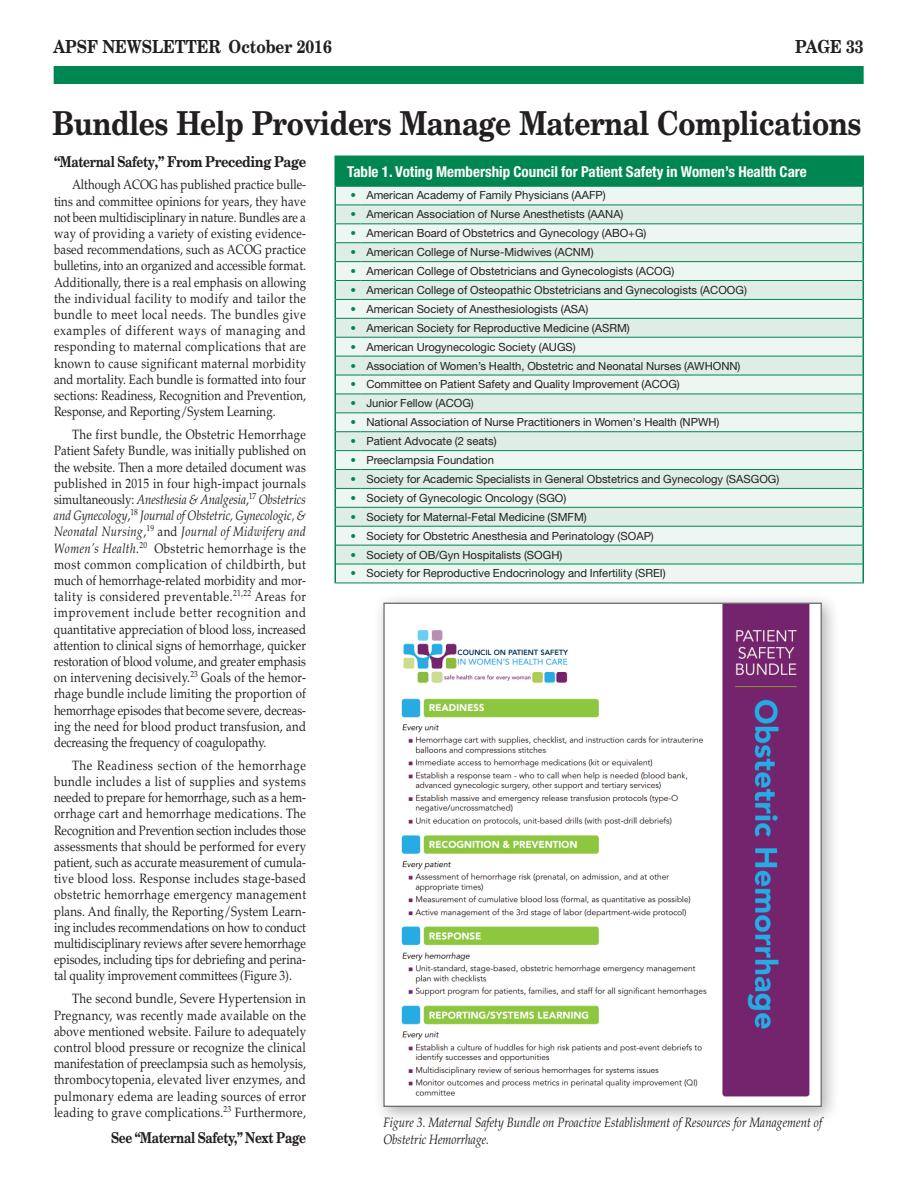
<style>
.page{position:relative;width:918px;height:1188px;background:#fff}
.page>*{position:absolute;margin:0;border:0;box-sizing:border-box;transform-origin:0 0}
.t1{font:700 33px "New Century Schlbk";letter-spacing:-.02em;color:#231f20;scale:.85 1}
.t2{font:700 18px "New Century Schlbk";color:#231f20;scale:.85 1}
.t3{font:700 condensed 15px "Helvetica Neue LT Std";color:#fff}
.t4{font:700 15px "New Century Schlbk";letter-spacing:-.025em;color:#231f20;scale:.87 1}
.t5{font:700 15px "New Century Schlbk";letter-spacing:-.025em;color:#231f20;scale:.8 1}
.t6{font:13.5px/16.2px "Palatino";color:#231f20;text-align:justify;scale:.85 1}
.t7{font:13.5px/16.2px "Palatino";color:#231f20;text-align:justify;scale:.86 1}
.t8{font:italic 13.5px/16px "Palatino";letter-spacing:.005em;color:#231f20;scale:.85 1}
.t9{font:11.25px "Helvetica Neue LT Std";color:#231f20}
.s1{font-style:italic}
.s2{color:#008751}
</style>
<div class="page">
<div style="left:54px;top:66px;width:810px;height:18px;background:#008751"></div>
<div style="left:335px;top:156px;width:528px;height:30px;background:#008751"></div>
<div style="left:360px;top:187px;width:502px;height:396px;background:#edf6f2"></div>
<svg style="left:360px;top:206px;width:502px;height:358px;fill:#deede6"></svg>
<hr style="left:360px;top:205px;width:502px;height:1px;background:#008751">
<hr style="left:360px;top:224px;width:502px;height:1px;background:#008751">
<hr style="left:360px;top:242px;width:502px;height:1px;background:#008751">
<hr style="left:360px;top:261px;width:502px;height:1px;background:#008751">
<hr style="left:360px;top:280px;width:502px;height:1px;background:#008751">
<hr style="left:360px;top:299px;width:502px;height:1px;background:#008751">
<hr style="left:360px;top:318px;width:502px;height:1px;background:#008751">
<hr style="left:360px;top:337px;width:502px;height:1px;background:#008751">
<hr style="left:360px;top:356px;width:502px;height:1px;background:#008751">
<hr style="left:360px;top:375px;width:502px;height:1px;background:#008751">
<hr style="left:360px;top:394px;width:502px;height:1px;background:#008751">
<hr style="left:360px;top:413px;width:502px;height:1px;background:#008751">
<hr style="left:360px;top:431px;width:502px;height:1px;background:#008751">
<hr style="left:360px;top:450px;width:502px;height:1px;background:#008751">
<hr style="left:360px;top:469px;width:502px;height:1px;background:#008751">
<hr style="left:360px;top:488px;width:502px;height:1px;background:#008751">
<hr style="left:334px;top:157px;width:2px;height:28px;background:#008751">
<hr style="left:360px;top:156px;width:504px;height:1px;background:#008751">
<hr style="left:862px;top:157px;width:2px;height:28px;background:#008751">
<hr style="left:334px;top:185px;width:26px;height:2px;background:#008751">
<hr style="left:360px;top:185px;width:504px;height:2px;background:#008751">
<svg style="left:862px;top:187px;width:2px;height:396px"></svg>
<hr style="left:360px;top:583px;width:504px;height:1px;background:#008751">
<hr style="left:360px;top:507px;width:502px;height:1px;background:#008751">
<hr style="left:360px;top:526px;width:502px;height:1px;background:#008751">
<hr style="left:360px;top:545px;width:502px;height:1px;background:#008751">
<svg style="left:334px;top:187px;width:26px;height:397px"></svg>
<hr style="left:360px;top:564px;width:502px;height:1px;background:#008751">
<div style="left:373px;top:592px;width:467px;height:533px;background:#231f20;opacity:.35"></div>
<svg style="left:385px;top:605px;width:435px;height:500px"></svg>
<h2 class="t2" style="left:54px;top:35px;width:329px">APSF NEWSLETTER October 2016</h2>
<h2 class="t2" style="left:795px;top:35px;width:82px">PAGE 33</h2>
<h1 class="t1" style="left:52px;top:102px;width:953px">Bundles Help Providers Manage Maternal Complications</h1>
<p class="t4" style="left:54px;top:152px;width:291px">“Maternal Safety,” From Preceding Page</p>
<p class="t6" style="left:54px;top:177px;width:298px;text-indent:18px">Although ACOG has published practice bulle&shy;tins and committee opinions for years, they have not been multidisciplinary in nature. Bundles are a way of providing a variety of existing evidence&shy;based recommendations, such as ACOG practice bulletins, into an organized and accessible format.<br>Additionally, there is a real emphasis on allowing the individual facility to modify and tailor the bundle to meet local needs. The bundles give examples of different ways of managing and responding to maternal complications that are known to cause significant maternal morbidity and mortality. Each bundle is formatted into four sections: Readiness, Recognition and Prevention, Response, and Reporting/System Learning.</p>
<p class="t6" style="left:54px;top:427px;width:298px;text-indent:18px">The first bundle, the Obstetric Hemorrhage Patient Safety Bundle, was initially published on the website. Then a more detailed document was published in 2015 in four high-impact journals simultaneously: <span class="s1">Anesthesia &amp; Analgesia</span>,<sup>17</sup> <span class="s1">Obstetrics and Gynecology</span>,<sup>18</sup> <span class="s1">Journal of Obstetric, Gynecologic, &amp; Neonatal Nursing</span>,<sup>19</sup> and <span class="s1">Journal of Midwifery and Women’s Health</span>.<sup>20</sup> Obstetric hemorrhage is the most common complication of childbirth, but much of hemorrhage-related morbidity and mor&shy;tality is considered preventable.<sup>21,22</sup> Areas for improvement include better recognition and quantitative appreciation of blood loss, increased attention to clinical signs of hemorrhage, quicker restoration of blood volume, and greater emphasis on intervening decisively.<sup>23</sup> Goals of the hemor&shy;rhage bundle include limiting the proportion of hemorrhage episodes that become severe, decreas&shy;ing the need for blood product transfusion, and decreasing the frequency of coagulopathy.</p>
<p class="t6" style="left:54px;top:757px;width:298px;text-indent:18px">The Readiness section of the hemorrhage bundle includes a list of supplies and systems needed to prepare for hemorrhage, such as a hem&shy;orrhage cart and hemorrhage medications. The Recognition and Prevention section includes those assessments that should be performed for every patient, such as accurate measurement of cumula&shy;tive blood loss. Response includes stage-based obstetric hemorrhage emergency management plans. And finally, the Reporting/System Learn&shy;ing includes recommendations on how to conduct multidisciplinary reviews after severe hemorrhage episodes, including tips for debriefing and perina&shy;tal quality improvement committees (Figure 3).</p>
<p class="t7" style="left:54px;top:991px;width:295px;text-indent:18px">The second bundle, Severe Hypertension in Pregnancy, was recently made available on the above mentioned website. Failure to adequately control blood pressure or recognize the clinical manifestation of preeclampsia such as hemolysis, thrombocytopenia, elevated liver enzymes, and pulmonary edema are leading sources of error leading to grave complications.<sup>23</sup> Furthermore,</p>
<p class="t5" style="left:111px;top:1128px;width:245px">See “Maternal Safety,” Next Page</p>
<p class="t3" style="left:347px;top:162px;width:461px">Table 1. Voting Membership Council for Patient Safety in Women’s Health Care</p>
<p class="t9" style="left:350px;top:189px;width:257px"><span class="s2">•</span> American Academy of Family Physicians (AAFP)</p>
<p class="t9" style="left:350px;top:208px;width:275px"><span class="s2">•</span> American Association of Nurse Anesthetists (AANA)</p>
<p class="t9" style="left:350px;top:227px;width:298px"><span class="s2">•</span> American Board of Obstetrics and Gynecology (ABO+G)</p>
<p class="t9" style="left:350px;top:245px;width:245px"><span class="s2">•</span> American College of Nurse-Midwives (ACNM)</p>
<p class="t9" style="left:350px;top:264px;width:325px"><span class="s2">•</span> American College of Obstetricians and Gynecologists (ACOG)</p>
<p class="t9" style="left:350px;top:283px;width:398px"><span class="s2">•</span> American College of Osteopathic Obstetricians and Gynecologists (ACOOG)</p>
<p class="t9" style="left:350px;top:302px;width:240px"><span class="s2">•</span> American Society of Anesthesiologists (ASA)</p>
<p class="t9" style="left:350px;top:321px;width:281px"><span class="s2">•</span> American Society for Reproductive Medicine (ASRM)</p>
<p class="t9" style="left:350px;top:340px;width:227px"><span class="s2">•</span> American Urogynecologic Society (AUGS)</p>
<p class="t9" style="left:350px;top:359px;width:392px"><span class="s2">•</span> Association of Women’s Health, Obstetric and Neonatal Nurses (AWHONN)</p>
<p class="t9" style="left:350px;top:378px;width:331px"><span class="s2">•</span> Committee on Patient Safety and Quality Improvement (ACOG)</p>
<p class="t9" style="left:350px;top:397px;width:125px"><span class="s2">•</span> Junior Fellow (ACOG)</p>
<p class="t9" style="left:350px;top:416px;width:371px"><span class="s2">•</span> National Association of Nurse Practitioners in Women's Health (NPWH)</p>
<p class="t9" style="left:350px;top:434px;width:148px"><span class="s2">•</span> Patient Advocate (2 seats)</p>
<p class="t9" style="left:350px;top:453px;width:145px"><span class="s2">•</span> Preeclampsia Foundation</p>
<p class="t9" style="left:350px;top:472px;width:431px"><span class="s2">•</span> Society for Academic Specialists in General Obstetrics and Gynecology (SASGOG)</p>
<p class="t9" style="left:350px;top:491px;width:217px"><span class="s2">•</span> Society of Gynecologic Oncology (SGO)</p>
<p class="t9" style="left:350px;top:510px;width:238px"><span class="s2">•</span> Society for Maternal-Fetal Medicine (SMFM)</p>
<p class="t9" style="left:350px;top:529px;width:305px"><span class="s2">•</span> Society for Obstetric Anesthesia and Perinatology (SOAP)</p>
<p class="t9" style="left:350px;top:548px;width:214px"><span class="s2">•</span> Society of OB/Gyn Hospitalists (SOGH)</p>
<p class="t9" style="left:350px;top:567px;width:317px"><span class="s2">•</span> Society for Reproductive Endocrinology and Infertility (SREI)</p>
<p class="t8" style="left:383px;top:1115px;width:518px">Figure 3. Maternal Safety Bundle on Proactive Establishment of Resources for Management of<br>Obstetric Hemorrhage.</p>
</div>
